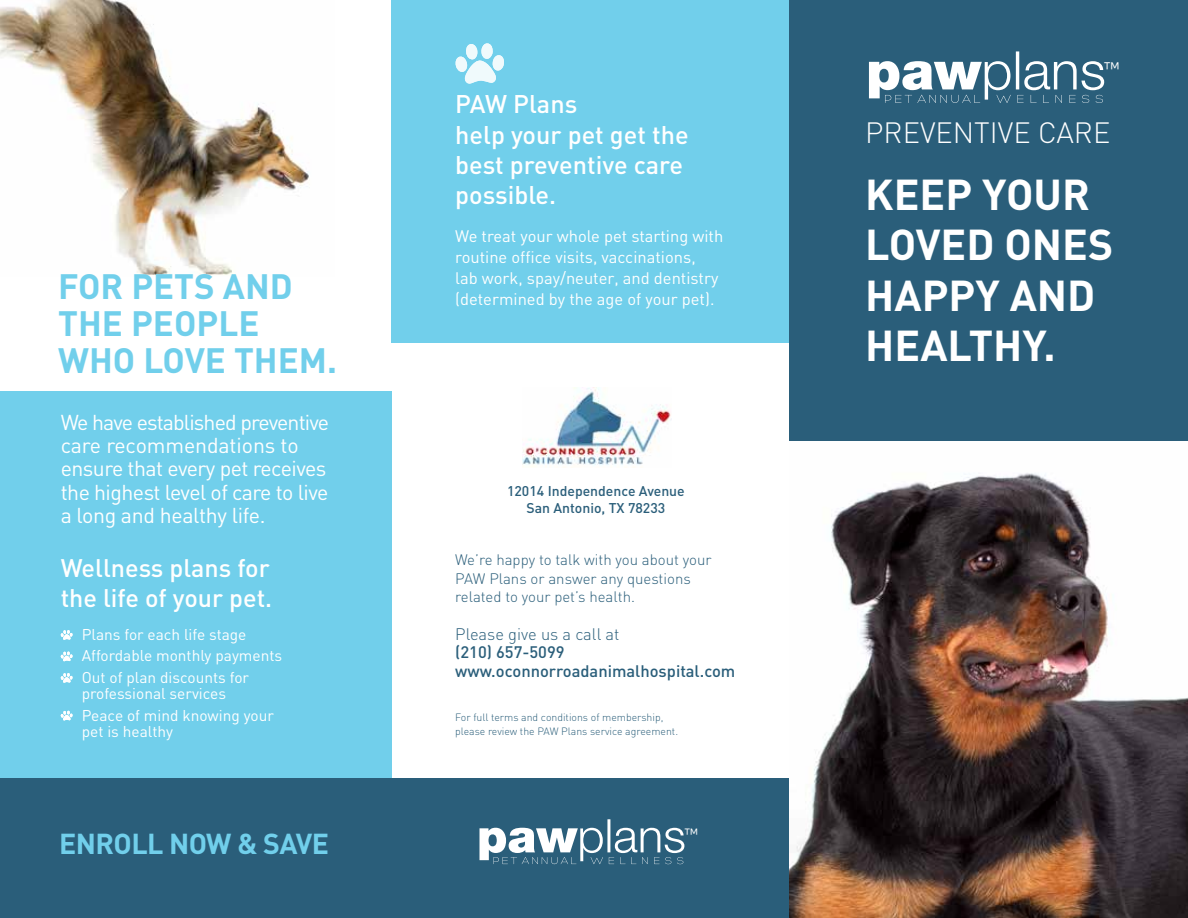
<style>
.page{position:relative;width:1188px;height:918px;background:#fff}
.page>*{position:absolute;margin:0;border:0;box-sizing:border-box;transform-origin:0 0}
.t1{font:700 42.75px/50.4px "DIN";color:#fff}
.t2{font:700 34.8px/37.2px "DIN";color:#71cfeb}
.t3{font:300 28.95px "DIN";color:#fff}
.t4{font:700 28.5px "DIN";letter-spacing:-.02em;color:#71cfeb}
.t5{font:500 25.2px/30.3px "DIN";color:#fff}
.t6{font:300 24.9px "Raleway";color:#fff}
.t7{font:300 21.75px "Raleway";color:#fff}
.t8{font:21.3px/23.2px "DIN";letter-spacing:-.025em;color:#fff}
.t9{font:16.5px/21px "DIN";color:#fff}
.t10{font:500 16.5px/18.6px "DIN";color:#2a5e7a}
.t11{font:300 16.5px "DIN";color:#2a5e7a}
.t12{font:15.45px/21.5px "DIN";color:#fff}
.t13{font:300 15px/18.6px "DIN";color:#2a5e7a}
.t14{font:500 13.95px/16.8px "DIN";color:#2a5e7a;text-align:center}
.t15{font:300 10.5px/14px "DIN";color:#2a5e7a}
</style>
<div class="page">
<div style="left:0;top:392px;width:392px;height:524px;background:#71cfeb"></div>
<div style="left:0;top:779px;width:790px;height:139px;background:#2a5e7a"></div>
<img style="left:0;top:0;width:309px;height:275px">
<div style="left:392px;top:0;width:398px;height:342px;background:#71cfeb"></div>
<svg style="left:61px;top:630px;width:12px;height:10px"></svg>
<svg style="left:61px;top:651px;width:12px;height:10px"></svg>
<svg style="left:61px;top:673px;width:12px;height:10px"></svg>
<svg style="left:61px;top:711px;width:12px;height:10px"></svg>
<svg style="left:455px;top:43px;width:49px;height:41px"></svg>
<img style="left:523px;top:387px;width:149px;height:80px">
<svg style="left:480px;top:819px;width:204px;height:46px"></svg>
<img style="left:790px;top:440px;width:398px;height:478px">
<div style="left:790px;top:0;width:398px;height:440px;background:#2a5e7a"></div>
<svg style="left:869px;top:51px;width:235px;height:52px"></svg>
<h2 class="t2" style="left:58px;top:266px;width:280px">FOR PETS AND<br>THE PEOPLE<br>WHO LOVE THEM.</h2>
<p class="t8" style="left:61px;top:410px;width:270px">We have established preventive care recommendations to ensure that every pet receives the highest level of care to live a long and healthy life.</p>
<h3 class="t5" style="left:61px;top:552px;width:213px">Wellness plans for the life of your pet.</h3>
<p class="t12" style="left:82px;top:623px;width:202px">Plans for each life stage<br>Affordable monthly payments<br>Out of plan discounts for</p>
<p class="t12" style="left:82px;top:683px;width:194px">professional services<br>Peace of mind knowing your</p>
<p class="t12" style="left:82px;top:720px;width:93px">pet is healthy</p>
<h3 class="t4" style="left:59px;top:825px;width:271px">ENROLL NOW &amp; SAVE</h3>
<h3 class="t5" style="left:455px;top:88px;width:235px">PAW Plans<br>help your pet get the best preventive care possible.</h3>
<p class="t9" style="left:455px;top:225px;width:270px">We treat your whole pet starting with routine office visits, vaccinations,<br>lab work, spay/neuter, and dentistry (determined by the age of your pet).</p>
<p class="t14" style="left:507px;top:482px;width:179px">12014 Independence Avenue<br>San Antonio, TX 78233</p>
<p class="t13" style="left:455px;top:550px;width:258px">We’re happy to talk with you about your<br>PAW Plans or answer any questions related to your pet’s health.</p>
<p class="t11" style="left:455px;top:624px;width:166px">Please give us a call at</p>
<p class="t10" style="left:455px;top:643px;width:282px">(210) 657-5099 www.oconnorroadanimalhospital.com</p>
<p class="t15" style="left:455px;top:710px;width:224px">For full terms and conditions of membership, please review the PAW Plans service agreement.</p>
<h3 class="t7" style="left:683px;top:823px;width:17px">™</h3>
<h3 class="t6" style="left:1103px;top:56px;width:19px">™</h3>
<h3 class="t3" style="left:865px;top:115px;width:247px">PREVENTIVE CARE</h3>
<h1 class="t1" style="left:865px;top:167px;width:250px">KEEP YOUR<br>LOVED ONES<br>HAPPY AND<br>HEALTHY.</h1>
</div>
